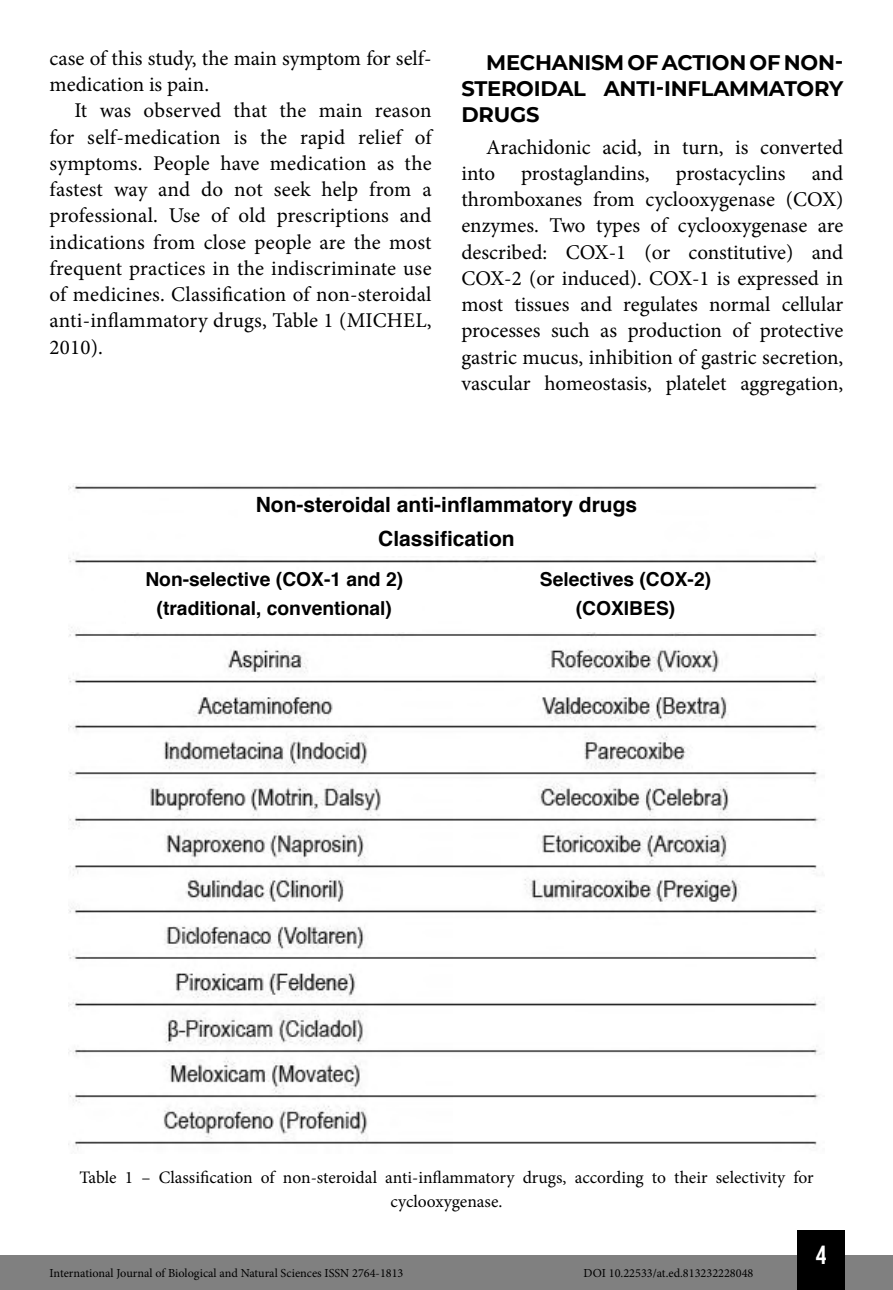
<style>
.page{position:relative;width:893px;height:1290px;background:#fff}
.page>*{position:absolute;margin:0;border:0;box-sizing:border-box;transform-origin:0 0}
.t1{font:26.25px "Bebas Kai";color:#fff}
.Texto_1{font:21px/26.2px "Minion Pro";color:#000;text-align:justify}
.Título_1{font:700 21px/26.2px "Montserrat";letter-spacing:-.01em;color:#000;text-align:justify}
.imagens_graf_tab{font:700 21px "Helvetica";color:#000}
.imagens_graf_tab-2{font:700 19.25px "Helvetica";color:#000}
.Info_Imagem{font:17.5px/24.5px "Minion Pro";color:#000;text-align:center}
.t2{font:12.25px "Minion Pro";color:#000}
</style>
<div class="page">
<div style="left:0;top:1255px;width:893px;height:35px;background:#808080"></div>
<div style="left:797px;top:1230px;width:48px;height:60px;background:#000"></div>
<img style="left:69px;top:484px;width:752px;height:666px">
<div style="left:239px;top:496px;width:415px;height:60px;background:#fff"></div>
<div style="left:126px;top:572px;width:296px;height:59px;background:#fff"></div>
<div style="left:478px;top:572px;width:295px;height:59px;background:#fff"></div>
<p class="Texto_1" style="left:50px;top:45px;width:383px">case of this study, the main symptom for self&shy;medication is pain.</p>
<p class="Texto_1" style="left:50px;top:98px;width:384px;text-indent:25px">It was observed that the main reason for self-medication is the rapid relief of symptoms. People have medication as the fastest way and do not seek help from a professional. Use of old prescriptions and indications from close people are the most frequent practices in the indiscriminate use of medicines. Classification of non-steroidal anti-inflammatory drugs, Table 1 (MICHEL, 2010).</p>
<p class="Título_1" style="left:461px;top:48px;width:383px;text-indent:25px">MECHANISM OF ACTION OF NON-STEROIDAL ANTI-INFLAMMATORY DRUGS</p>
<p class="Texto_1" style="left:461px;top:134px;width:384px;text-indent:25px">Arachidonic acid, in turn, is converted into prostaglandins, prostacyclins and thromboxanes from cyclooxygenase (COX) enzymes. Two types of cyclooxygenase are described: COX-1 (or constitutive) and COX-2 (or induced). COX-1 is expressed in most tissues and regulates normal cellular processes such as production of protective gastric mucus, inhibition of gastric secretion, vascular homeostasis, platelet aggregation,</p>
<p class="imagens_graf_tab" style="left:256px;top:487px;width:383px">Non-steroidal anti-inflammatory drugs</p>
<p class="imagens_graf_tab" style="left:378px;top:521px;width:138px">Classification</p>
<p class="imagens_graf_tab-2" style="left:145px;top:564px;width:259px">Non-selective (COX-1 and 2)</p>
<p class="imagens_graf_tab-2" style="left:157px;top:592px;width:237px">(traditional, conventional)</p>
<p class="imagens_graf_tab-2" style="left:540px;top:564px;width:173px">Selectives (COX-2)</p>
<p class="imagens_graf_tab-2" style="left:576px;top:592px;width:101px">(COXIBES)</p>
<p class="Info_Imagem" style="left:79px;top:1165px;width:736px">Table 1 – Classification of non-steroidal anti-inflammatory drugs, according to their selectivity for cyclooxygenase.</p>
<p class="t2" style="left:50px;top:1265px;width:355px">International Journal of Biological and Natural Sciences ISSN 2764-1813</p>
<p class="t2" style="left:584px;top:1265px;width:171px">DOI 10.22533/at.ed.813232228048</p>
<p class="t1" style="left:816px;top:1241px;width:12px">4</p>
</div>
